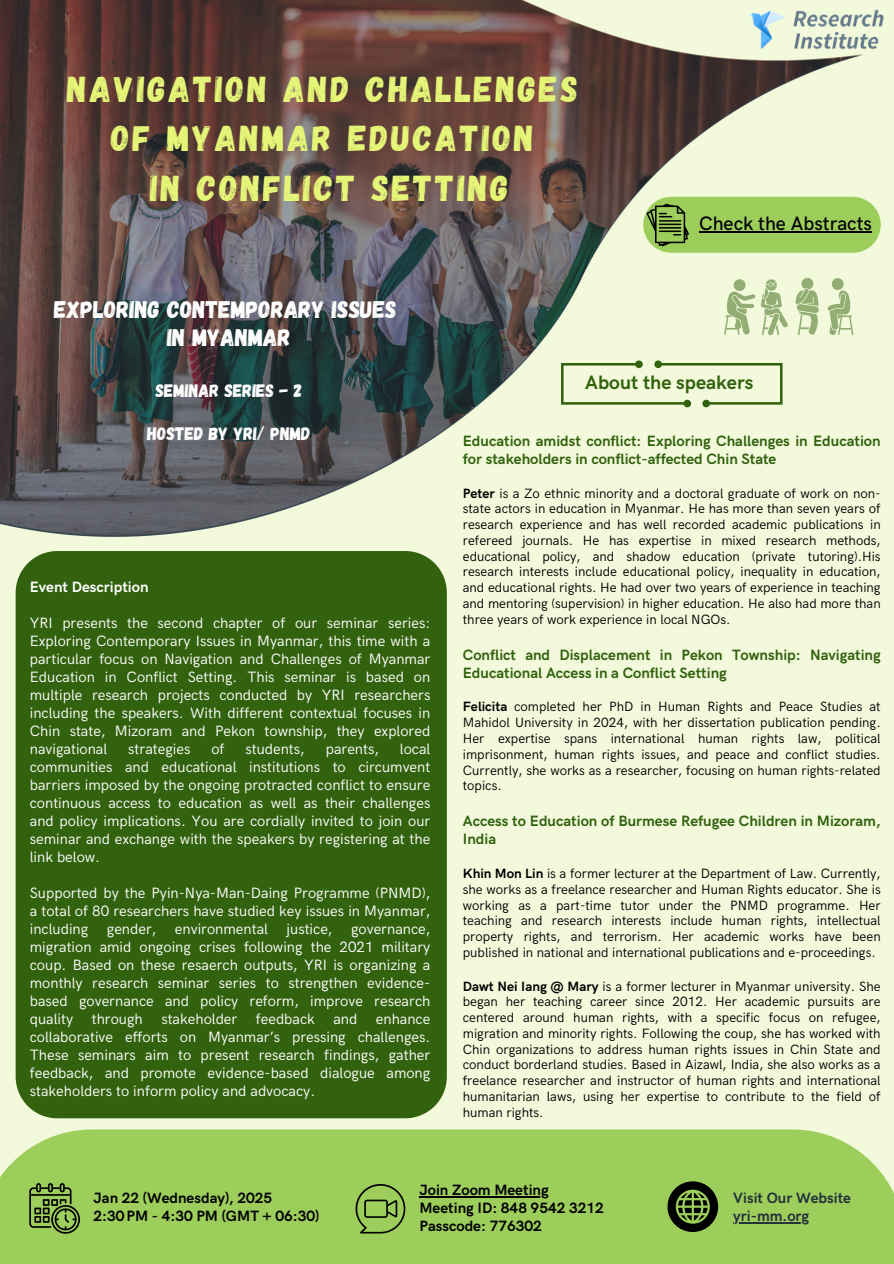
<style>
.page{position:relative;width:894px;height:1264px;background:#fff}
.page>*{position:absolute;margin:0;border:0;box-sizing:border-box;transform-origin:0 0}
.t1{font:36px/49.5px "Gagalin";letter-spacing:.08em;color:#e4f577;text-align:center}
.t2{font:24px/28.2px "Gagalin";color:#fff;text-align:center}
.t3{font:500 19.5px "HK Grotesk";color:#000}
.t4{font:700 19.5px "HK Grotesk";color:#32620e}
.t5{font:18px "Gagalin";color:#fff}
.t6{font:15px/18px "HK Grotesk";color:#fff;text-align:justify}
.t7{font:700 15px/18px "HK Grotesk";color:#32620e}
.t8{font:700 15px/18px "HK Grotesk";color:#000}
.t9{font:700 15px "HK Grotesk";color:#23313b}
.t10{font:700 15px "HK Grotesk";color:#fff}
.t11{font:13.5px/15.8px "HK Grotesk";color:#000;text-align:justify}
.s1{font-weight:700}
</style>
<div class="page">
<div style="left:0;top:0;width:893px;height:1263px;background:#f3fadc"></div>
<div style="left:16px;top:596px;width:430px;height:522px;background:#32620e"></div>
<img style="left:15px;top:535px;width:432px;height:61px">
<img style="left:0;top:0;width:862px;height:535px">
<img style="left:744px;top:4px;width:140px;height:51px">
<div style="left:0;top:1129px;width:893px;height:134px;background:#9dcd5a"></div>
<svg style="left:29px;top:1183px;width:51px;height:50px"></svg>
<svg style="left:355px;top:1184px;width:50px;height:49px"></svg>
<svg style="left:667px;top:1181px;width:51px;height:50px"></svg>
<svg style="left:643px;top:197px;width:237px;height:56px;background:#99c45c"></svg>
<svg style="left:723px;top:279px;width:65px;height:56px"></svg>
<svg style="left:827px;top:278px;width:26px;height:57px"></svg>
<svg style="left:795px;top:278px;width:23px;height:57px"></svg>
<div style="left:654px;top:360px;width:7px;height:8px;background:#32620e;border-radius:50%"></div>
<div style="left:683px;top:400px;width:8px;height:7px;background:#32620e;border-radius:50%"></div>
<div style="left:635px;top:360px;width:7px;height:8px;background:#32620e;border-radius:50%"></div>
<div style="left:702px;top:400px;width:7px;height:7px;background:#32620e;border-radius:50%"></div>
<svg style="left:561px;top:363px;width:221px;height:41px"></svg>
<hr style="left:419px;top:1195px;width:129px;height:2px;background:#000">
<hr style="left:733px;top:1222px;width:76px;height:1px;background:#23313b">
<hr style="left:699px;top:231px;width:172px;height:1px;background:#000">
<h3 class="t1" style="left:67px;top:62px;width:512px">NAVIGATION AND CHALLENGES<br>OF MYANMAR EDUCATION<br>IN CONFLICT SETTING</h3>
<h5 class="t3" style="left:699px;top:212px;width:174px">Check the Abstracts</h5>
<p class="t2" style="left:54px;top:294px;width:344px">EXPLORING CONTEMPORARY ISSUES<br>IN MYANMAR</p>
<p class="t5" style="left:155px;top:379px;width:148px">SEMINAR SERIES - 2</p>
<h3 class="t5" style="left:147px;top:421px;width:165px">HOSTED BY YRI/ PNMD</h3>
<h5 class="t10" style="left:30px;top:578px;width:120px">Event Description</h5>
<p class="t6" style="left:30px;top:614px;width:402px">YRI presents the second chapter of our seminar series:<br>Exploring Contemporary Issues in Myanmar, this time with a particular focus on Navigation and Challenges of Myanmar Education in Conflict Setting. This seminar is based on multiple research projects conducted by YRI researchers including the speakers. With different contextual focuses in Chin state, Mizoram and Pekon township, they explored navigational</p>
<p class="t6" style="left:128px;top:740px;width:64px">strategies</p>
<p class="t6" style="left:211px;top:740px;width:15px">of</p>
<p class="t6" style="left:245px;top:740px;width:61px">students,</p>
<p class="t6" style="left:325px;top:740px;width:55px">parents,</p>
<p class="t6" style="left:30px;top:740px;width:402px;text-indent:370px">local communities and educational institutions to circumvent barriers imposed by the ongoing protracted conflict to ensure continuous access to education as well as their challenges and policy implications. You are cordially invited to join our seminar and exchange with the speakers by registering at the link below.</p>
<h5 class="t6" style="left:30px;top:884px;width:402px">Supported by the Pyin-Nya-Man-Daing Programme (PNMD), a total of 80 researchers have studied key issues in Myanmar, including gender, environmental justice, governance, migration amid ongoing crises following the 2021 military coup. Based on these resaerch outputs, YRI is organizing a monthly research seminar series to strengthen evidence&shy;based governance and policy reform, improve research quality through stakeholder feedback and enhance collaborative efforts on Myanmar’s pressing challenges.<br>These seminars aim to present research findings, gather feedback, and promote evidence-based dialogue among stakeholders to inform policy and advocacy.</h5>
<p class="t4" style="left:585px;top:371px;width:170px">About the speakers</p>
<p class="t7" style="left:462px;top:432px;width:419px">Education amidst conflict: Exploring Challenges in Education for stakeholders in conflict-affected Chin State</p>
<h1 class="t11" style="left:462px;top:485px;width:419px"><span class="s1">Peter</span> is a Zo ethnic minority and a doctoral graduate of work on non&shy;state actors in education in Myanmar. He has more than seven years of research experience and has well recorded academic publications in refereed journals. He has expertise in mixed research methods, educational policy, and shadow education (private tutoring).His research interests include educational policy, inequality in education, and educational rights. He had over two years of experience in teaching and mentoring (supervision) in higher education. He also had more than three years of work experience in local NGOs.</h1>
<h2 class="t7" style="left:462px;top:646px;width:419px">Conflict and Displacement in Pekon Township: Navigating<br>Educational Access in a Conflict Setting</h2>
<h4 class="t11" style="left:462px;top:699px;width:419px"><span class="s1">Felicita</span> completed her PhD in Human Rights and Peace Studies at Mahidol University in 2024, with her dissertation publication pending.<br>Her expertise spans international human rights law, political imprisonment, human rights issues, and peace and conflict studies.<br>Currently, she works as a researcher, focusing on human rights-related topics.</h4>
<h4 class="t7" style="left:462px;top:812px;width:419px">Access to Education of Burmese Refugee Children in Mizoram,<br>India</h4>
<p class="t11" style="left:462px;top:866px;width:419px"><span class="s1">Khin Mon Lin</span> is a former lecturer at the Department of Law. Currently, she works as a freelance researcher and Human Rights educator. She is working as a part-time tutor under the PNMD programme. Her teaching and research interests include human rights, intellectual property rights, and terrorism. Her academic works have been published in national and international publications and e-proceedings.</p>
<p class="t11" style="left:462px;top:978px;width:419px"><span class="s1">Dawt Nei Iang @ Mary</span> is a former lecturer in Myanmar university. She began her teaching career since 2012. Her academic pursuits are centered around human rights, with a specific focus on refugee, migration and minority rights. Following the coup, she has worked with Chin organizations to address human rights issues in Chin State and conduct borderland studies. Based in Aizawl, India, she also works as a freelance researcher and instructor of human rights and international humanitarian laws, using her expertise to contribute to the field of human rights.</p>
<p class="t8" style="left:94px;top:1189px;width:227px">Jan 22 (Wednesday), 2025<br>2:30PM - 4:30 PM (GMT + 06:30)</p>
<h5 class="t8" style="left:419px;top:1181px;width:186px">Join Zoom Meeting<br>Meeting ID: 848 9542 3212<br>Passcode: 776302</h5>
<p class="t9" style="left:733px;top:1189px;width:119px">Visit Our Website</p>
<p class="t9" style="left:733px;top:1207px;width:77px">yri-mm.org</p>
</div>
